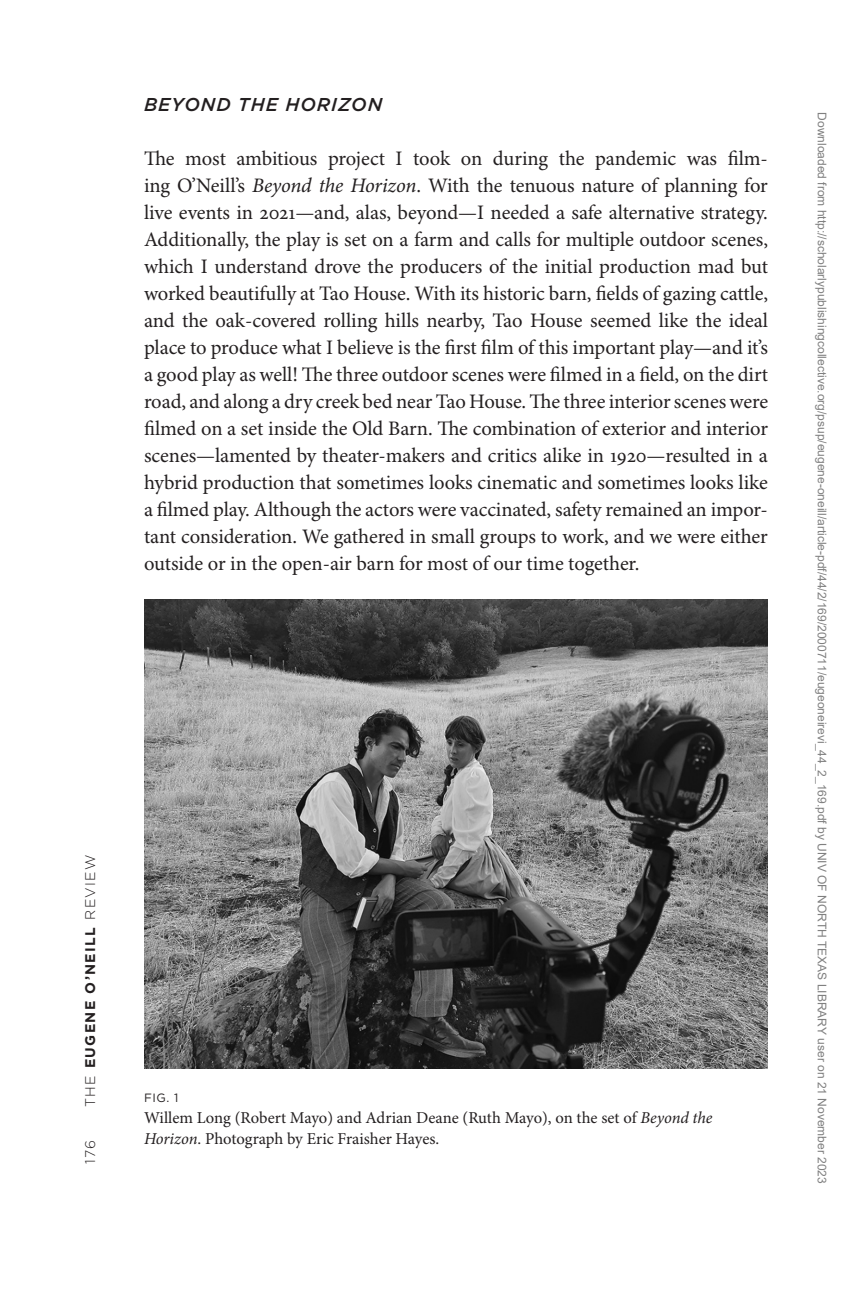
<style>
.page{position:relative;width:864px;height:1296px;background:#fff}
.page>*{position:absolute;margin:0;border:0;box-sizing:border-box;transform-origin:0 0}
.TXT{font:20.6px/27px "Minion Pro";letter-spacing:-.005em;color:#231f20;text-align:justify}
.t1{font:italic 500 18.6px "Gotham";letter-spacing:.05em;color:#231f20}
.FIG_Caption{font:16.6px/21px "Minion Pro";letter-spacing:-.005em;color:#231f20}
.t2{font:700 14px "Gotham";letter-spacing:.1em;color:#231f20}
.t3{font:300 14px "Gotham";color:#231f20}
.t4{font:12px "Arial";color:#808080}
.FIG_No{font:12px "Gotham";color:#231f20}
.s1{font-weight:300}
.s2{font-style:italic}
</style>
<div class="page">
<img style="left:144px;top:600px;width:624px;height:468px">
<p class="t2" style="left:81px;top:1107px;width:255px;rotate:-90deg"><span class="s1">THE</span> EUGENE O’NEILL <span class="s1">REVIEW</span></p>
<p class="t3" style="left:81px;top:1164px;width:26px;rotate:-90deg">176</p>
<h1 class="t1" style="left:144px;top:92px;width:240px">BEYOND THE HORIZON</h1>
<p class="TXT" style="left:144px;top:146px;width:626px">The most ambitious project I took on during the pandemic was film&shy;ing O’Neill’s <span class="s2">Beyond the Horizon</span>. With the tenuous nature of planning for live events in 2021—and, alas, beyond—I needed a safe alternative strategy.<br>Additionally, the play is set on a farm and calls for multiple outdoor scenes, which I understand drove the producers of the initial production mad but worked beautifully at Tao House. With its historic barn, fields of gazing cattle, and the oak-covered rolling hills nearby, Tao House seemed like the ideal place to produce what I believe is the first film of this important play—and it’s a good play as well! The three outdoor scenes were filmed in a field, on the dirt road, and along a dry creek bed near Tao House. The three interior scenes were filmed on a set inside the Old Barn. The combination of exterior and interior scenes—lamented by theater-makers and critics alike in 1920—resulted in a hybrid production that sometimes looks cinematic and sometimes looks like a filmed play. Although the actors were vaccinated, safety remained an impor&shy;tant consideration. We gathered in small groups to work, and we were either outside or in the open-air barn for most of our time together.</p>
<p class="FIG_No" style="left:144px;top:1090px;width:36px">FIG. 1</p>
<p class="FIG_Caption" style="left:144px;top:1108px;width:570px">Willem Long (Robert Mayo) and Adrian Deane (Ruth Mayo), on the set of <span class="s2">Beyond the<br>Horizon</span>. Photograph by Eric Fraisher Hayes.</p>
<p class="t4" style="left:827px;top:112px;width:1073px;rotate:90deg">Downloaded from http://scholarlypublishingcollective.org/psup/eugene-oneill/article-pdf/44/2/169/2000711/eugeoneirevi_44_2_169.pdf by UNIV OF NORTH TEXAS LIBRARY user on 21 November 2023</p>
</div>
